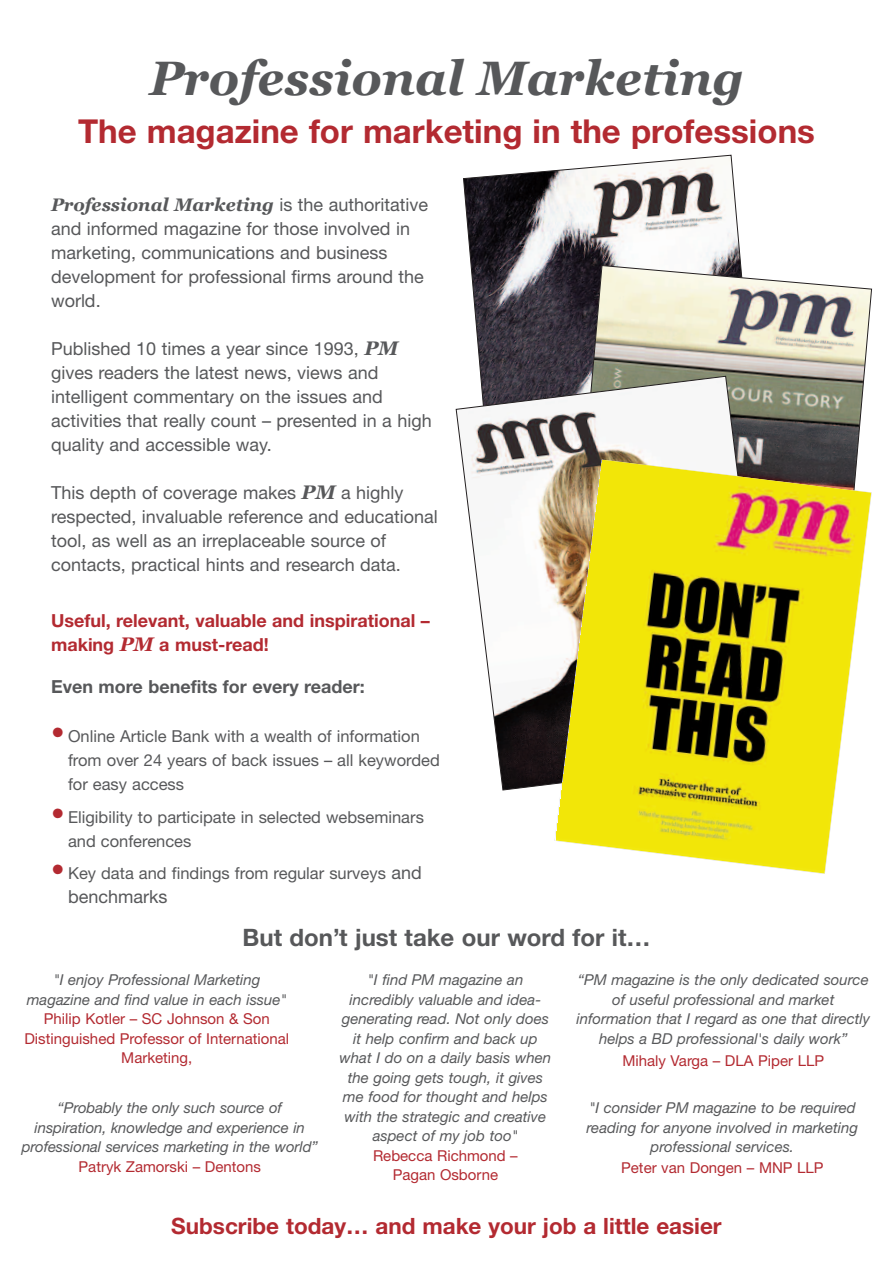
<style>
.page{position:relative;width:893px;height:1263px;background:#fff}
.page>*{position:absolute;margin:0;border:0;box-sizing:border-box;transform-origin:0 0}
.t1{font:italic 700 48px "Georgia";color:#57585a}
.t2{font:700 33px "Helvetica Neue";color:#b32a31}
.t3{font:700 24px "Helvetica Neue";color:#57585a}
.t4{font:700 22.5px "Helvetica Neue";color:#b32a31}
.t5{font:18px/24px "Helvetica Neue";color:#57585a}
.t6{font:700 18px/24px "Helvetica Neue";color:#b32a31}
.t7{font:italic 700 18px "Georgia";color:#57585a}
.t8{font:700 18px "Helvetica Neue";color:#57585a}
.t9{font:16.5px/24px "Helvetica Neue";color:#57585a}
.t10{font:italic 15px/19.5px "Helvetica Neue";color:#57585a;text-align:center}
.t11{font:15px/19.5px "Helvetica Neue";color:#b32a31;text-align:center}
.s1{font-family:"Helvetica Neue";font-weight:400;font-style:normal}
.s2{font-family:"Georgia";font-weight:700;font-style:italic;font-size:19.5px}
.s3{font-family:"Georgia";font-style:italic;font-size:19.5px}
.s4{font-size:27px;color:#b32a31}
.s5{font-size:18px}
</style>
<div class="page">
<svg style="left:463px;top:155px;width:279px;height:221px"></svg>
<svg style="left:569px;top:265px;width:303px;height:162px"></svg>
<svg style="left:456px;top:376px;width:317px;height:414px"></svg>
<svg style="left:510px;top:427px;width:362px;height:447px"></svg>
<img style="left:556px;top:460px;width:315px;height:413px">
<h1 class="t1" style="left:149px;top:51px;width:596px">Professional Marketing</h1>
<h2 class="t2" style="left:78px;top:111px;width:738px">The magazine for marketing in the professions</h2>
<p class="t7" style="left:51px;top:194px;width:379px">Professional Marketing <span class="s1">is the authoritative</span></p>
<p class="t5" style="left:51px;top:217px;width:374px">and informed magazine for those involved in marketing, communications and business development for professional firms around the world.</p>
<p class="t5" style="left:51px;top:337px;width:382px">Published 10 times a year since 1993, <span class="s2">PM </span>gives readers the latest news, views and intelligent commentary on the issues and activities that really count – presented in a high quality and accessible way.</p>
<p class="t5" style="left:51px;top:481px;width:388px">This depth of coverage makes <span class="s2">PM</span> a highly respected, invaluable reference and educational tool, as well as an irreplaceable source of contacts, practical hints and research data.</p>
<p class="t6" style="left:51px;top:608px;width:380px">Useful, relevant, valuable and inspirational – making <span class="s3">PM</span> a must-read!</p>
<p class="t8" style="left:51px;top:675px;width:315px">Even more benefits for every reader:</p>
<p class="t9" style="left:68px;top:724px;width:373px;text-indent:-17px"><span class="s4">•</span> Online Article Bank with a wealth of information from over 24 years of back issues – all keyworded for easy access</p>
<p class="t9" style="left:68px;top:804px;width:357px;text-indent:-17px"><span class="s4">•</span> Eligibility to participate in selected webseminars and conferences</p>
<p class="t9" style="left:51px;top:861px;width:372px"><span class="s4">•</span> Key data and findings from regular surveys <span class="s5">and</span></p>
<p class="t5" style="left:68px;top:884px;width:101px">benchmarks</p>
<h3 class="t3" style="left:243px;top:922px;width:409px">But don’t just take our word for it…</h3>
<p class="t10" style="left:27px;top:970px;width:262px">"I enjoy Professional Marketing magazine and find value in each issue"</p>
<p class="t11" style="left:24px;top:1009px;width:266px">Philip Kotler – SC Johnson &amp; Son<br>Distinguished Professor of International<br>Marketing,</p>
<p class="t10" style="left:22px;top:1098px;width:298px">“Probably the only such source of inspiration, knowledge and experience in professional services marketing in the world”</p>
<p class="t11" style="left:79px;top:1156px;width:184px">Patryk Zamorski – Dentons</p>
<p class="t10" style="left:340px;top:970px;width:213px">"I find PM magazine an incredibly valuable and idea&shy;generating read. Not only does it help confirm and back up what I do on a daily basis when the going gets tough, it gives me food for thought and helps with the strategic and creative aspect of my job too"</p>
<p class="t11" style="left:373px;top:1146px;width:146px">Rebecca Richmond –<br>Pagan Osborne</p>
<p class="t10" style="left:576px;top:970px;width:295px">“PM magazine is the only dedicated source of useful professional and market information that I regard as one that directly helps a BD professional's daily work”</p>
<p class="t11" style="left:622px;top:1050px;width:203px">Mihaly Varga – DLA Piper LLP</p>
<p class="t10" style="left:587px;top:1098px;width:273px">"I consider PM magazine to be required reading for anyone involved in marketing professional services.</p>
<p class="t11" style="left:621px;top:1158px;width:204px">Peter van Dongen – MNP LLP</p>
<h3 class="t4" style="left:171px;top:1212px;width:552px">Subscribe today… and make your job a little easier</h3>
</div>
